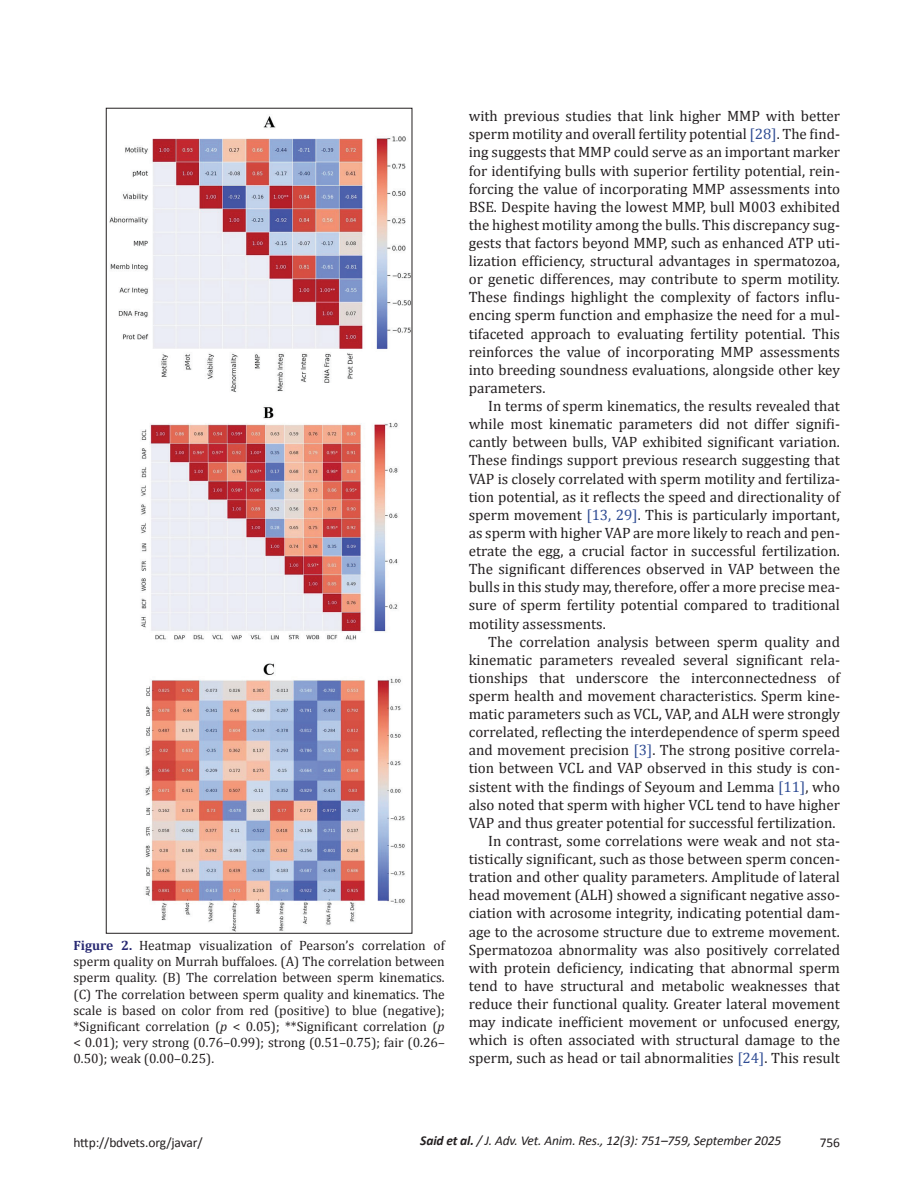
<style>
.page{position:relative;width:918px;height:1188px;background:#fff}
.page>*{position:absolute;margin:0;border:0;box-sizing:border-box;transform-origin:0 0}
.t1{font:15px/18.1px "Cambria";color:#231f20;text-align:justify}
.t2{font:13.5px/16.2px "Cambria";color:#231f20;text-align:justify}
.t3{font:italic 13.5px "Calibri";letter-spacing:-.01em;color:#231f20}
.t4{font:13.5px "Calibri";letter-spacing:-.01em;color:#231f20}
.s1{font-weight:700;color:#292a73}
.s2{font-style:italic}
.s3{color:#304d94}
.s4{font-weight:700}
</style>
<div class="page">
<img style="left:109px;top:116px;width:301px;height:816px">
<p class="t2" style="left:74px;top:937px;width:373px"><span class="s1">Figure 2.</span> Heatmap visualization of Pearson’s correlation of sperm quality on Murrah buffaloes. (A) The correlation between sperm quality. (B) The correlation between sperm kinematics. (C) The correlation between sperm quality and kinematics. The scale is based on color from red (positive) to blue (negative); *Significant correlation (<span class="s2">p</span> &lt; 0.05); **Significant correlation (<span class="s2">p </span>&lt; 0.01); very strong (0.76–0.99); strong (0.51–0.75); fair (0.26– 0.50); weak (0.00–0.25).</p>
<p class="t1" style="left:469px;top:107px;width:373px">with previous studies that link higher MMP with better sperm motility and overall fertility potential <span class="s3">[28]</span>. The find&shy;ing suggests that MMP could serve as an important marker for identifying bulls with superior fertility potential, rein&shy;forcing the value of incorporating MMP assessments into BSE. Despite having the lowest MMP, bull M003 exhibited the highest motility among the bulls. This discrepancy sug&shy;gests that factors beyond MMP, such as enhanced ATP uti&shy;lization efficiency, structural advantages in spermatozoa, or genetic differences, may contribute to sperm motility.<br>These findings highlight the complexity of factors influ&shy;encing sperm function and emphasize the need for a mul&shy;tifaceted approach to evaluating fertility potential. This reinforces the value of incorporating MMP assessments into breeding soundness evaluations, alongside other key parameters.</p>
<p class="t1" style="left:469px;top:397px;width:373px;text-indent:20px">In terms of sperm kinematics, the results revealed that while most kinematic parameters did not differ signifi&shy;cantly between bulls, VAP exhibited significant variation.<br>These findings support previous research suggesting that VAP is closely correlated with sperm motility and fertiliza&shy;tion potential, as it reflects the speed and directionality of sperm movement <span class="s3">[13, 29]</span>. This is particularly important, as sperm with higher VAP are more likely to reach and pen&shy;etrate the egg, a crucial factor in successful fertilization.<br>The significant differences observed in VAP between the bulls in this study may, therefore, offer a more precise mea&shy;sure of sperm fertility potential compared to traditional motility assessments.</p>
<p class="t1" style="left:488px;top:632px;width:353px">The correlation analysis between sperm quality and</p>
<p class="t1" style="left:469px;top:651px;width:373px">kinematic parameters revealed several significant rela-</p>
<p class="t1" style="left:469px;top:669px;width:373px">tionships that underscore the interconnectedness of</p>
<p class="t1" style="left:469px;top:687px;width:373px">sperm health and movement characteristics. Sperm kine-</p>
<p class="t1" style="left:469px;top:705px;width:373px">matic parameters such as VCL, VAP, and ALH were strongly</p>
<p class="t1" style="left:469px;top:723px;width:373px">correlated, reflecting the interdependence of sperm speed</p>
<p class="t1" style="left:469px;top:741px;width:373px">and movement precision <span class="s3">[3]</span>. The strong positive correla-</p>
<p class="t1" style="left:469px;top:759px;width:373px">tion between VCL and VAP observed in this study is con-</p>
<p class="t1" style="left:469px;top:777px;width:373px">sistent with the findings of Seyoum and Lemma <span class="s3">[11]</span>, who</p>
<p class="t1" style="left:469px;top:795px;width:373px">also noted that sperm with higher VCL tend to have higher</p>
<p class="t1" style="left:469px;top:814px;width:368px">VAP and thus greater potential for successful fertilization.</p>
<p class="t1" style="left:488px;top:832px;width:353px">In contrast, some correlations were weak and not sta-</p>
<p class="t1" style="left:469px;top:850px;width:373px">tistically significant, such as those between sperm concen-</p>
<p class="t1" style="left:469px;top:868px;width:373px">tration and other quality parameters. Amplitude of lateral</p>
<p class="t1" style="left:469px;top:886px;width:373px">head movement (ALH) showed a significant negative asso-</p>
<p class="t1" style="left:469px;top:904px;width:373px">ciation with acrosome integrity, indicating potential dam-</p>
<p class="t1" style="left:469px;top:922px;width:373px">age to the acrosome structure due to extreme movement.</p>
<p class="t1" style="left:469px;top:940px;width:373px">Spermatozoa abnormality was also positively correlated</p>
<p class="t1" style="left:469px;top:959px;width:373px">with protein deficiency, indicating that abnormal sperm</p>
<p class="t1" style="left:469px;top:977px;width:373px">tend to have structural and metabolic weaknesses that</p>
<p class="t1" style="left:469px;top:995px;width:373px">reduce their functional quality. Greater lateral movement</p>
<p class="t1" style="left:469px;top:1013px;width:373px">may indicate inefficient movement or unfocused energy,</p>
<p class="t1" style="left:469px;top:1031px;width:373px">which is often associated with structural damage to the</p>
<p class="t1" style="left:469px;top:1049px;width:373px">sperm, such as head or tail abnormalities <span class="s3">[24]</span>. This result</p>
<p class="t4" style="left:74px;top:1134px;width:131px">http://bdvets.org/javar/</p>
<p class="t3" style="left:420px;top:1132px;width:363px"><span class="s4">Said et al.</span> / J. Adv. Vet. Anim. Res., 12(3): 751–759, September 2025</p>
<p class="t4" style="left:820px;top:1134px;width:22px">756</p>
</div>
